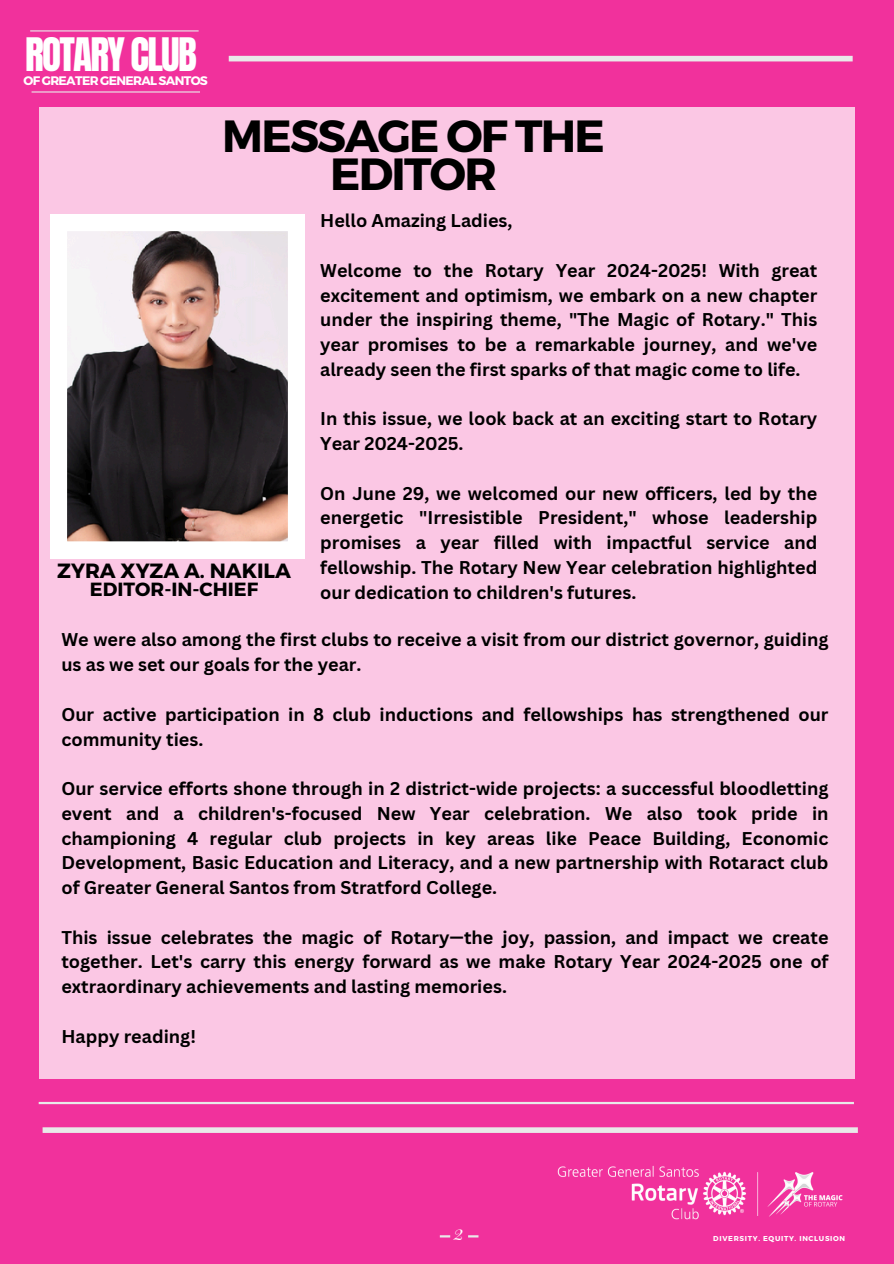
<style>
.page{position:relative;width:894px;height:1264px;background:#fff}
.page>*{position:absolute;margin:0;border:0;box-sizing:border-box;transform-origin:0 0}
.t1{font:700 45px/38.2px "Montserrat";letter-spacing:-.04em;color:#000;text-align:center}
.t2{font:39.15px "Anton";letter-spacing:-.045em;color:#fff}
.t3{font:700 20.55px "Montserrat";color:#000}
.t4{font:italic 19.95px "Playfair Display";color:#fff}
.t5{font:700 19.05px "Montserrat";color:#000}
.t6{font:700 18px/24.8px "Canva Sans";color:#000;text-align:justify}
.t7{font:700 12.3px "Montserrat";letter-spacing:-.055em;color:#fff}
.t8{font:700 7.05px "Montserrat";letter-spacing:.095em;color:#fff}
</style>
<div class="page">
<div style="left:0;top:0;width:893px;height:1263px;background:#f1319c"></div>
<div style="left:39px;top:107px;width:815px;height:971px;background:#fbc7e4"></div>
<hr style="left:39px;top:1101px;width:814px;height:3px;background:#e9e9e9">
<div style="left:229px;top:56px;width:623px;height:5px;background:#e9e9e9"></div>
<div style="left:43px;top:1127px;width:814px;height:5px;background:#e9e9e9"></div>
<svg style="left:439px;top:1235px;width:11px;height:2px"></svg>
<svg style="left:468px;top:1235px;width:10px;height:2px"></svg>
<svg style="left:50px;top:214px;width:254px;height:344px"></svg>
<hr style="left:32px;top:91px;width:168px;height:2px;background:#e9e9e9">
<hr style="left:30px;top:30px;width:168px;height:1px;background:#e9e9e9">
<img style="left:557px;top:1165px;width:286px;height:55px">
<h1 class="t2" style="left:25px;top:26px;width:173px">ROTARY CLUB</h1>
<h4 class="t7" style="left:24px;top:73px;width:186px">OF GREATER GENERAL SANTOS</h4>
<h5 class="t1" style="left:222px;top:115px;width:384px">MESSAGE OF THE<br>EDITOR</h5>
<h3 class="t6" style="left:320px;top:208px;width:194px">Hello Amazing Ladies,</h3>
<h4 class="t6" style="left:320px;top:257px;width:498px">Welcome to the Rotary Year 2024-2025! With great excitement and optimism, we embark on a new chapter under the inspiring theme, "The Magic of Rotary." This year promises to be a remarkable journey, and we've already seen the first sparks of that magic come to life.</h4>
<h4 class="t6" style="left:320px;top:406px;width:498px">In this issue, we look back at an exciting start to Rotary<br>Year 2024-2025.</h4>
<h4 class="t6" style="left:320px;top:480px;width:498px">On June 29, we welcomed our new officers, led by the energetic "Irresistible President," whose leadership promises a year filled with impactful service and fellowship. The Rotary New Year celebration highlighted our dedication to children's futures.</h4>
<h4 class="t6" style="left:61px;top:627px;width:768px">We were also among the first clubs to receive a visit from our district governor, guiding us as we set our goals for the year.</h4>
<h4 class="t6" style="left:61px;top:701px;width:768px">Our active participation in 8 club inductions and fellowships has strengthened our community ties.</h4>
<p class="t6" style="left:61px;top:775px;width:768px">Our service efforts shone through in 2 district-wide projects: a successful bloodletting event and a children's-focused New Year celebration. We also took pride in championing 4 regular club projects in key areas like Peace Building, Economic Development, Basic Education and Literacy, and a new partnership with Rotaract club of Greater General Santos from Stratford College.</p>
<p class="t6" style="left:61px;top:924px;width:768px">This issue celebrates the magic of Rotary—the joy, passion, and impact we create together. Let's carry this energy forward as we make Rotary Year 2024-2025 one of extraordinary achievements and lasting memories.</p>
<p class="t6" style="left:61px;top:1023px;width:136px">Happy reading!</p>
<h4 class="t3" style="left:57px;top:557px;width:235px">ZYRA XYZA A. NAKILA</h4>
<h4 class="t5" style="left:90px;top:576px;width:170px">EDITOR-IN-CHIEF</h4>
<h2 class="t4" style="left:453px;top:1218px;width:12px">2</h2>
<h4 class="t8" style="left:713px;top:1234px;width:133px">DIVERSITY. EQUITY. INCLUSION</h4>
</div>
